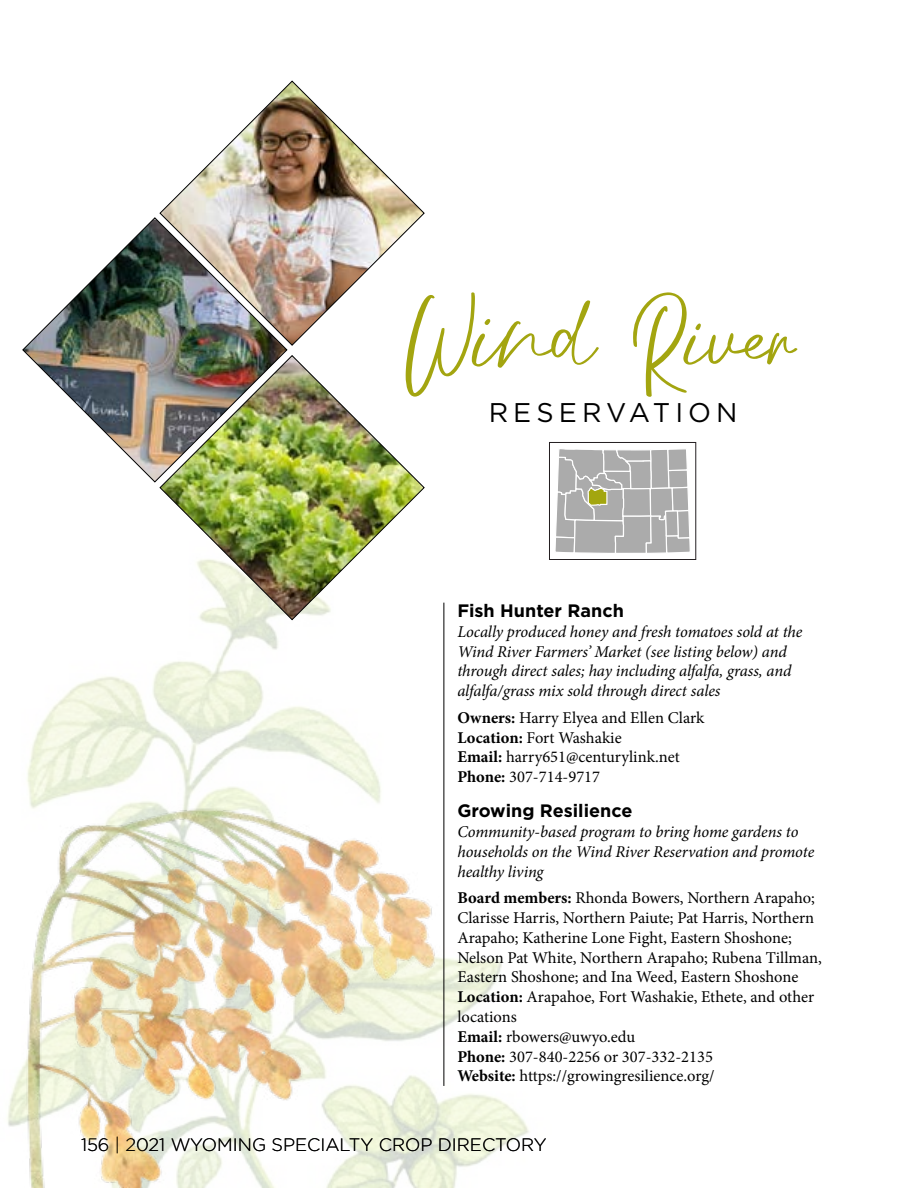
<style>
.page{position:relative;width:918px;height:1188px;background:#fff}
.page>*{position:absolute;margin:0;border:0;box-sizing:border-box;transform-origin:0 0}
.county{font:105px "Strings";color:#a3a510}
.t1{font:27px "Gotham";letter-spacing:.19em;color:#000}
.t2{font:300 18px "Gotham";color:#000}
.name{font:700 18px "Gotham";color:#000}
.info{font:16.5px/19.8px "Minion Pro";letter-spacing:-.005em;color:#000}
.description{font:italic 16.5px/19.8px "Minion Pro";letter-spacing:-.01em;color:#000}
.s1{font-weight:700}
</style>
<div class="page">
<img style="left:29px;top:442px;width:525px;height:741px">
<img style="left:7px;top:765px;width:448px;height:423px">
<img style="left:23px;top:218px;width:264px;height:264px">
<img style="left:160px;top:81px;width:264px;height:265px">
<img style="left:160px;top:355px;width:264px;height:265px">
<hr style="left:444px;top:603px;width:1px;height:483px;background:#000">
<svg style="left:554px;top:442px;width:138px;height:118px"></svg>
<p class="county" style="left:406px;top:276px;width:391px">Wind River</p>
<p class="t1" style="left:489px;top:395px;width:250px">RESERVATION</p>
<p class="name" style="left:457px;top:599px;width:168px">Fish Hunter Ranch</p>
<p class="description" style="left:457px;top:622px;width:347px">Locally produced honey and fresh tomatoes sold at the Wind River Farmers’ Market (see listing below) and through direct sales; hay including alfalfa, grass, and alfalfa/grass mix sold through direct sales</p>
<p class="info" style="left:457px;top:708px;width:249px"><span class="s1">Owners:</span> Harry Elyea and Ellen Clark</p>
<p class="info" style="left:457px;top:728px;width:166px"><span class="s1">Location:</span> Fort Washakie</p>
<p class="info" style="left:457px;top:747px;width:224px"><span class="s1">Email:</span> harry651@centurylink.net</p>
<p class="info" style="left:457px;top:767px;width:144px"><span class="s1">Phone:</span> 307-714-9717</p>
<p class="name" style="left:457px;top:799px;width:177px">Growing Resilience</p>
<p class="description" style="left:457px;top:822px;width:358px">Community-based program to bring home gardens to households on the Wind River Reservation and promote healthy living</p>
<p class="info" style="left:457px;top:888px;width:366px"><span class="s1">Board members:</span> Rhonda Bowers, Northern Arapaho; Clarisse Harris, Northern Paiute; Pat Harris, Northern Arapaho; Katherine Lone Fight, Eastern Shoshone; Nelson Pat White, Northern Arapaho; Rubena Tillman, Eastern Shoshone; and Ina Weed, Eastern Shoshone</p>
<p class="info" style="left:457px;top:987px;width:358px"><span class="s1">Location:</span> Arapahoe, Fort Washakie, Ethete, and other locations</p>
<p class="info" style="left:457px;top:1027px;width:179px"><span class="s1">Email:</span> rbowers@uwyo.edu</p>
<p class="info" style="left:457px;top:1047px;width:257px"><span class="s1">Phone:</span> 307-840-2256 or 307-332-2135</p>
<p class="info" style="left:457px;top:1066px;width:259px"><span class="s1">Website:</span> https://growingresilience.org/</p>
<p class="t2" style="left:81px;top:1133px;width:467px">156 | 2021 WYOMING SPECIALTY CROP DIRECTORY</p>
</div>
